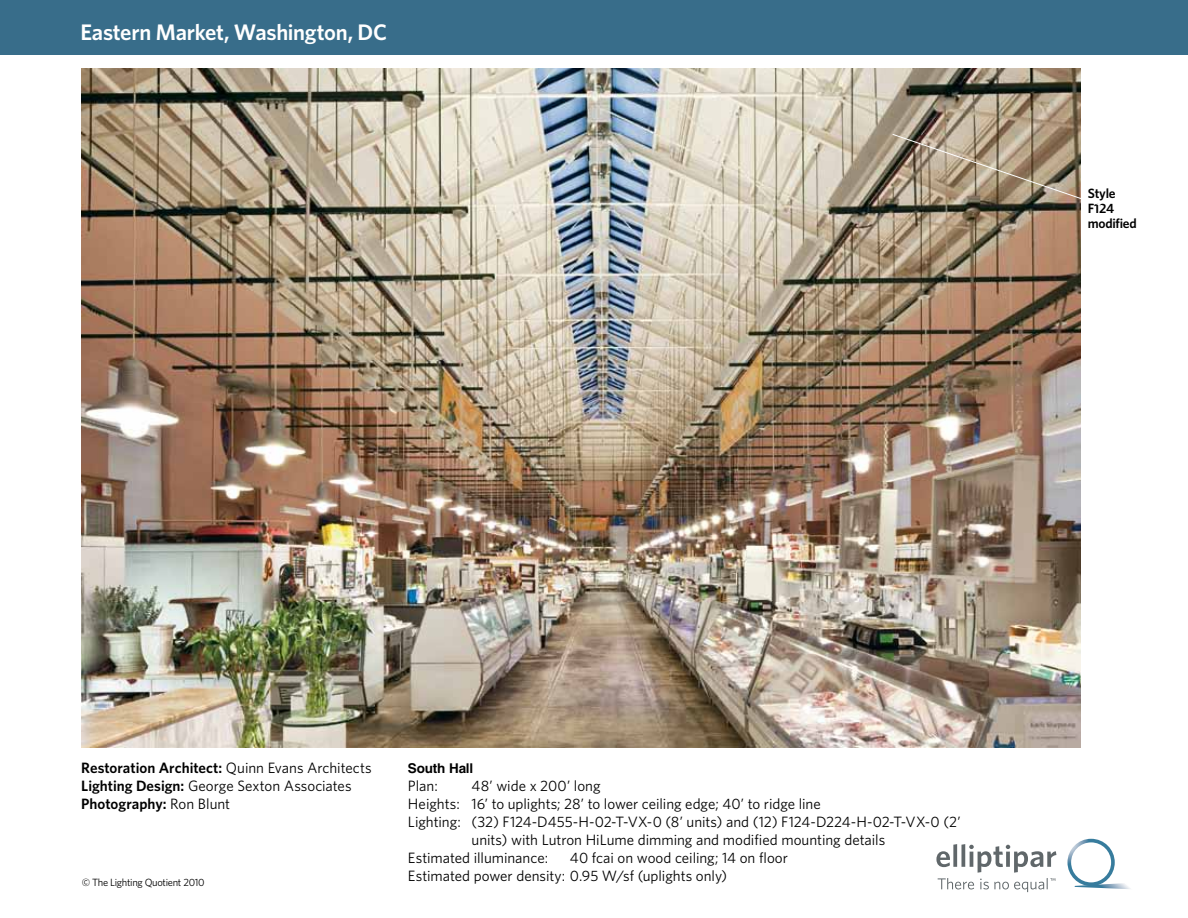
<style>
.page{position:relative;width:1188px;height:918px;background:#fff}
.page>*{position:absolute;margin:0;border:0;box-sizing:border-box;transform-origin:0 0}
.t1{font:600 22.5px "Whitney HTF";letter-spacing:-.015em;color:#fff}
.t2{font:15px/18px "Whitney HTF";color:#000}
.t3{font:600 13.5px/15px "Whitney HTF";letter-spacing:-.02em;color:#000}
.t4{font:700 13.5px "Helvetica";letter-spacing:-.015em;color:#000}
.t5{font:10.5px "Whitney HTF";letter-spacing:-.03em;color:#000}
.s1{font-weight:600}
</style>
<div class="page">
<div style="left:0;top:0;width:1188px;height:54px;background:#386d8a"></div>
<img style="left:82px;top:68px;width:999px;height:679px">
<svg style="left:892px;top:133px;width:189px;height:74px;background:#9f8f78"></svg>
<svg style="left:936px;top:844px;width:120px;height:48px"></svg>
<svg style="left:1067px;top:839px;width:63px;height:50px"></svg>
<h1 class="t1" style="left:80px;top:19px;width:308px">Eastern Market, Washington, DC</h1>
<p class="t3" style="left:1088px;top:186px;width:50px">Style<br>F124 modified</p>
<p class="t2" style="left:81px;top:758px;width:292px"><span class="s1">Restoration Architect:</span> Quinn Evans Architects<br><span class="s1">Lighting Design:</span> George Sexton Associates<br><span class="s1">Photography:</span> Ron Blunt</p>
<p class="t4" style="left:408px;top:760px;width:67px">South Hall</p>
<p class="t2" style="left:408px;top:776px;width:31px">Plan:</p>
<p class="t2" style="left:472px;top:776px;width:131px">48’ wide x 200’ long</p>
<p class="t2" style="left:408px;top:794px;width:414px">Heights: 16’ to uplights; 28’ to lower ceiling edge; 40’ to ridge line</p>
<p class="t2" style="left:408px;top:812px;width:554px">Lighting: (32) F124-D455-H-02-T-VX-0 (8’ units) and (12) F124-D224-H-02-T-VX-0 (2’</p>
<p class="t2" style="left:472px;top:830px;width:415px">units) with Lutron HiLume dimming and modified mounting details</p>
<p class="t2" style="left:408px;top:848px;width:142px">Estimated illuminance:</p>
<p class="t2" style="left:408px;top:848px;width:381px;text-indent:162px">40 fcai on wood ceiling; 14 on floor<br>Estimated power density: 0.95 W/sf (uplights only)</p>
<p class="t5" style="left:82px;top:876px;width:125px">© The Lighting Quotient 2010</p>
</div>
